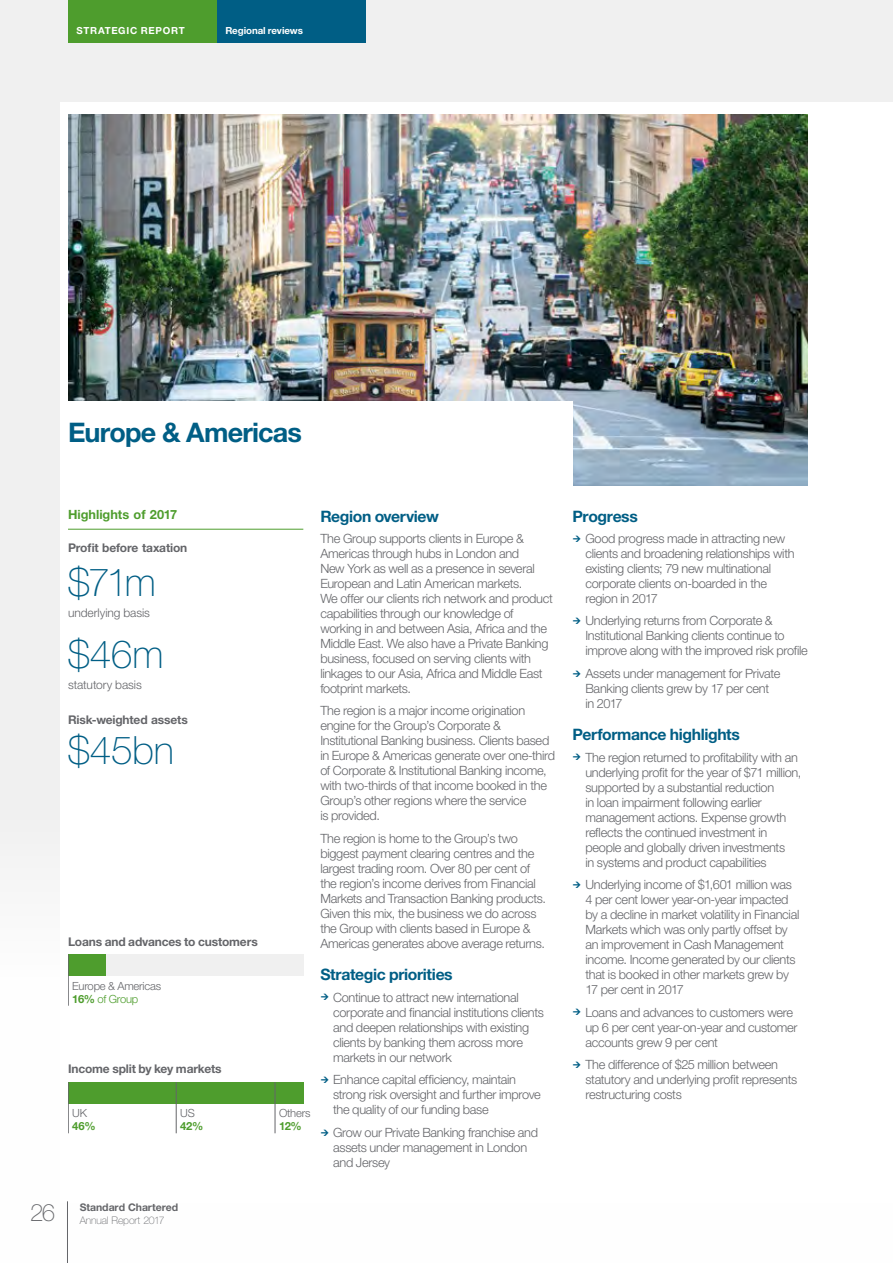
<style>
.page{position:relative;width:893px;height:1263px;background:#fff}
.page>*{position:absolute;margin:0;border:0;box-sizing:border-box;transform-origin:0 0}
.t1{font:100 39px "Helvetica Neue LT Std";letter-spacing:-.015em;color:#005e85}
.t2{font:700 27px "Helvetica Neue LT Std";letter-spacing:-.03em;color:#005e85}
.t3{font:100 24px "Helvetica Neue LT Std";color:#646569}
.t4{font:700 15.75px "Helvetica Neue LT Std";letter-spacing:-.025em;color:#005e85}
.t5{font:300 12.75px/15px "Helvetica Neue LT Std";letter-spacing:-.025em;color:#646569}
.t6{font:700 12.75px "Helvetica Neue LT Std";color:#4e9d2d}
.t7{font:700 12px "Helvetica Neue LT Std";letter-spacing:-.015em;color:#646569}
.t8{font:300 12px "Helvetica Neue LT Std";letter-spacing:-.005em;color:#646569}
.t9{font:300 11.25px/12.8px "Helvetica Neue LT Std";letter-spacing:-.015em;color:#646569}
.t10{font:700 11.25px "Helvetica Neue LT Std";color:#4e9d2d}
.t11{font:700 10.5px "Helvetica Neue LT Std";letter-spacing:-.005em;color:#646569}
.t12{font:100 10.5px "Helvetica Neue LT Std";letter-spacing:-.015em;color:#646569}
.t13{font:700 9.75px "Helvetica Neue LT Std";letter-spacing:.07em;color:#fff}
.t14{font:700 9.75px "Helvetica Neue LT Std";color:#fff}
.s1{font-weight:700;color:#4e9d2d}
.s2{color:#4e9d2d}
</style>
<div class="page">
<div style="left:0;top:0;width:893px;height:1263px;background:linear-gradient(to right,#f7f7f7,#f5f5f5)"></div>
<div style="left:68px;top:0;width:149px;height:43px;background:#4e9d2d"></div>
<div style="left:217px;top:0;width:149px;height:43px;background:#005e85"></div>
<div style="left:61px;top:102px;width:832px;height:1100px;background:#fff"></div>
<hr style="left:67px;top:1201px;width:1px;height:62px;background:#646569">
<img style="left:68px;top:115px;width:740px;height:371px">
<div style="left:61px;top:402px;width:512px;height:89px;background:#fff"></div>
<hr style="left:68px;top:529px;width:235px;height:1px;background:#4e9d2d">
<div style="left:68px;top:955px;width:235px;height:21px;background:#f0f0f0"></div>
<div style="left:68px;top:955px;width:38px;height:21px;background:#4e9d2d"></div>
<hr style="left:68px;top:955px;width:1px;height:51px;background:#646569">
<div style="left:275px;top:1082px;width:28px;height:21px;background:#4e9d2d"></div>
<div style="left:176px;top:1082px;width:99px;height:21px;background:#4e9d2d"></div>
<div style="left:68px;top:1082px;width:108px;height:21px;background:#4e9d2d"></div>
<hr style="left:68px;top:1082px;width:1px;height:51px;background:#646569">
<hr style="left:176px;top:1082px;width:1px;height:51px;background:#646569">
<hr style="left:275px;top:1082px;width:1px;height:51px;background:#646569">
<hr style="left:892px;top:419px;width:1px;height:427px;background:#17243d">
<p class="t13" style="left:77px;top:25px;width:110px">STRATEGIC REPORT</p>
<p class="t14" style="left:225px;top:25px;width:79px">Regional reviews</p>
<h2 class="t2" style="left:68px;top:415px;width:235px">Europe &amp; Americas</h2>
<p class="t6" style="left:68px;top:507px;width:111px">Highlights of 2017</p>
<p class="t7" style="left:68px;top:540px;width:121px">Profit before taxation</p>
<h1 class="t1" style="left:68px;top:559px;width:89px">$71m</h1>
<p class="t8" style="left:68px;top:605px;width:83px">underlying basis</p>
<h1 class="t1" style="left:68px;top:632px;width:97px">$46m</h1>
<p class="t8" style="left:68px;top:678px;width:75px">statutory basis</p>
<p class="t7" style="left:68px;top:712px;width:121px">Risk-weighted assets</p>
<h1 class="t1" style="left:68px;top:728px;width:107px">$45bn</h1>
<p class="t7" style="left:68px;top:934px;width:191px">Loans and advances to customers</p>
<p class="t9" style="left:72px;top:979px;width:90px">Europe &amp; Americas<br><span class="s1">16%</span> <span class="s2">of Group</span></p>
<p class="t7" style="left:68px;top:1061px;width:155px">Income split by key markets</p>
<p class="t9" style="left:72px;top:1107px;width:16px">UK</p>
<p class="t10" style="left:72px;top:1119px;width:25px">46%</p>
<p class="t9" style="left:180px;top:1107px;width:16px">US</p>
<p class="t10" style="left:180px;top:1119px;width:25px">42%</p>
<h3 class="t3" style="left:30px;top:1198px;width:27px">26</h3>
<p class="t11" style="left:80px;top:1201px;width:100px">Standard Chartered</p>
<p class="t12" style="left:80px;top:1215px;width:86px">Annual Report 2017</p>
<p class="t9" style="left:279px;top:1107px;width:33px">Others</p>
<p class="t10" style="left:279px;top:1119px;width:24px">12%</p>
<p class="t4" style="left:320px;top:506px;width:120px">Region overview</p>
<p class="t5" style="left:320px;top:531px;width:234px">The Group supports clients in Europe &amp; Americas through hubs in London and<br>New York as well as a presence in several European and Latin American markets.<br>We offer our clients rich network and product capabilities through our knowledge of working in and between Asia, Africa and the Middle East. We also have a Private Banking business, focused on serving clients with linkages to our Asia, Africa and Middle East footprint markets.</p>
<p class="t5" style="left:320px;top:703px;width:236px">The region is a major income origination engine for the Group’s Corporate &amp; Institutional Banking business. Clients based in Europe &amp; Americas generate over one-third of Corporate &amp; Institutional Banking income, with two-thirds of that income booked in the Group’s other regions where the service<br>is provided.</p>
<p class="t5" style="left:320px;top:830px;width:227px">The region is home to the Group’s two biggest payment clearing centres and the largest trading room. Over 80 per cent of the region’s income derives from Financial Markets and Transaction Banking products.<br>Given this mix, the business we do across the Group with clients based in Europe &amp; Americas generates above average returns.</p>
<p class="t4" style="left:320px;top:965px;width:134px">Strategic priorities</p>
<p class="t5" style="left:333px;top:989px;width:212px">Continue to attract new international corporate and financial institutions clients and deepen relationships with existing clients by banking them across more markets in our network</p>
<p class="t5" style="left:333px;top:1072px;width:209px">Enhance capital efficiency, maintain strong risk oversight and further improve the quality of our funding base</p>
<p class="t5" style="left:333px;top:1124px;width:206px">Grow our Private Banking franchise and assets under management in London and Jersey</p>
<p class="t4" style="left:573px;top:506px;width:67px">Progress</p>
<p class="t5" style="left:585px;top:531px;width:211px">Good progress made in attracting new clients and broadening relationships with existing clients; 79 new multinational corporate clients on-boarded in the region in 2017</p>
<p class="t5" style="left:585px;top:613px;width:224px">Underlying returns from Corporate &amp;<br>Institutional Banking clients continue to improve along with the improved risk profile</p>
<p class="t5" style="left:585px;top:666px;width:196px">Assets under management for Private<br>Banking clients grew by 17 per cent in 2017</p>
<p class="t4" style="left:573px;top:725px;width:169px">Performance highlights</p>
<p class="t5" style="left:585px;top:749px;width:217px">The region returned to profitability with an underlying profit for the year of $71 million, supported by a substantial reduction<br>in loan impairment following earlier management actions. Expense growth reflects the continued investment in people and globally driven investments<br>in systems and product capabilities</p>
<p class="t5" style="left:585px;top:877px;width:216px">Underlying income of $1,601 million was 4 per cent lower year-on-year impacted by a decline in market volatility in Financial Markets which was only partly offset by an improvement in Cash Management income. Income generated by our clients that is booked in other markets grew by 17 per cent in 2017</p>
<p class="t5" style="left:585px;top:1004px;width:214px">Loans and advances to customers were up 6 per cent year-on-year and customer accounts grew 9 per cent</p>
<p class="t5" style="left:585px;top:1057px;width:213px">The difference of $25 million between statutory and underlying profit represents restructuring costs</p>
</div>
